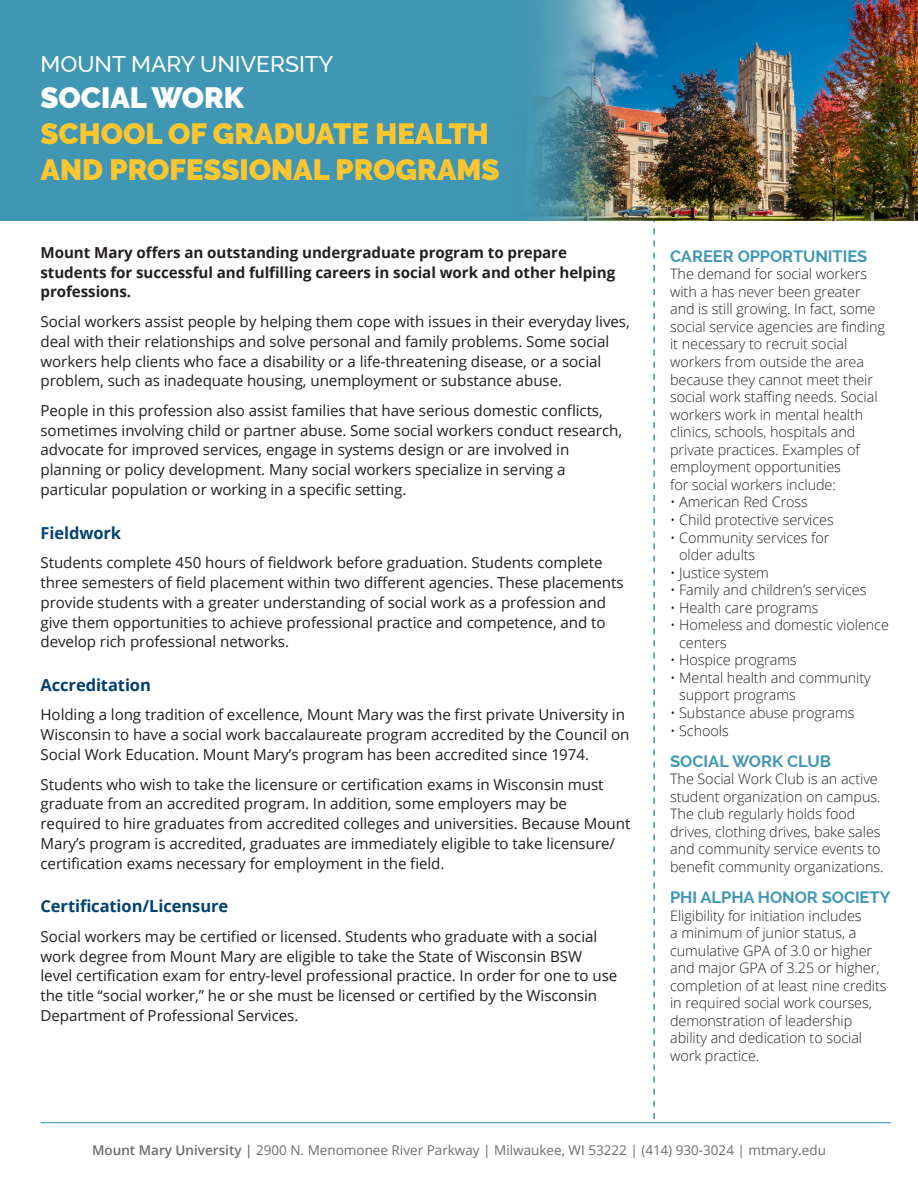
<style>
.page{position:relative;width:918px;height:1188px;background:#fff}
.page>*{position:absolute;margin:0;border:0;box-sizing:border-box;transform-origin:0 0}
.t1{font:900 29.25px/35.7px "Raleway";color:#fec62e}
.t2{font:500 22.8px "Raleway";color:#fff}
.t3{font:700 16.5px "Raleway";letter-spacing:-.005em;color:#3f97b4}
.t4{font:700 16.5px "Open Sans";letter-spacing:-.005em;color:#004270}
.t5{font:700 16.5px "Open Sans";letter-spacing:-.005em;color:#003d71}
.t6{font:15.15px/19.8px "Open Sans";letter-spacing:-.005em;color:#231f20}
.t7{font:700 15.15px/19.8px "Open Sans";letter-spacing:-.005em;color:#231f20}
.t8{font:300 14.4px/17.5px "Open Sans";letter-spacing:-.005em;color:#231f20}
.t9{font:13.5px "Open Sans";color:#6c6d70}
.s1{color:#fff}
.s2{font-weight:600}
</style>
<div class="page">
<svg style="left:653px;top:220px;width:2px;height:899px"></svg>
<hr style="left:40px;top:1122px;width:851px;height:1px;background:#3f97b4">
<div style="left:0;top:0;width:918px;height:220px;background:#3f97b4"></div>
<img style="left:534px;top:0;width:384px;height:220px">
<p class="t2" style="left:40px;top:51px;width:294px">MOUNT MARY UNIVERSITY</p>
<p class="t1" style="left:40px;top:80px;width:450px"><span class="s1">SOCIAL WORK<br></span>SCHOOL OF GRADUATE HEALTH</p>
<p class="t1" style="left:40px;top:152px;width:461px">AND PROFESSIONAL PROGRAMS</p>
<p class="t7" style="left:40px;top:242px;width:576px">Mount Mary offers an outstanding undergraduate program to prepare students for successful and fulfilling careers in social work and other helping professions.</p>
<p class="t6" style="left:40px;top:311px;width:591px">Social workers assist people by helping them cope with issues in their everyday lives, deal with their relationships and solve personal and family problems. Some social workers help clients who face a disability or a life-threatening disease, or a social problem, such as inadequate housing, unemployment or substance abuse.</p>
<p class="t6" style="left:40px;top:400px;width:583px">People in this profession also assist families that have serious domestic conflicts, sometimes involving child or partner abuse. Some social workers conduct research, advocate for improved services, engage in systems design or are involved in planning or policy development. Many social workers specialize in serving a particular population or working in a specific setting.</p>
<p class="t4" style="left:40px;top:521px;width:82px">Fieldwork</p>
<p class="t6" style="left:40px;top:552px;width:585px">Students complete 450 hours of fieldwork before graduation. Students complete three semesters of field placement within two different agencies. These placements provide students with a greater understanding of social work as a profession and give them opportunities to achieve professional practice and competence, and to develop rich professional networks.</p>
<p class="t5" style="left:40px;top:673px;width:112px">Accreditation</p>
<p class="t6" style="left:40px;top:705px;width:590px">Holding a long tradition of excellence, Mount Mary was the first private University in<br>Wisconsin to have a social work baccalaureate program accredited by the Council on<br>Social Work Education. Mount Mary’s program has been accredited since 1974.</p>
<p class="t6" style="left:40px;top:774px;width:591px">Students who wish to take the licensure or certification exams in Wisconsin must graduate from an accredited program. In addition, some employers may be required to hire graduates from accredited colleges and universities. Because Mount Mary’s program is accredited, graduates are immediately eligible to take licensure/ certification exams necessary for employment in the field.</p>
<p class="t4" style="left:40px;top:895px;width:189px">Certification/Licensure</p>
<p class="t6" style="left:40px;top:926px;width:578px">Social workers may be certified or licensed. Students who graduate with a social work degree from Mount Mary are eligible to take the State of Wisconsin BSW level certification exam for entry-level professional practice. In order for one to use the title “social worker,” he or she must be licensed or certified by the Wisconsin Department of Professional Services.</p>
<p class="t3" style="left:670px;top:247px;width:199px">CAREER OPPORTUNITIES</p>
<p class="t8" style="left:670px;top:265px;width:216px">The demand for social workers with a has never been greater and is still growing. In fact, some social service agencies are finding it necessary to recruit social workers from outside the area because they cannot meet their social work staffing needs. Social workers work in mental health clinics, schools, hospitals and private practices. Examples of employment opportunities<br>for social workers include:</p>
<p class="t8" style="left:670px;top:493px;width:139px">• American Red Cross</p>
<p class="t8" style="left:670px;top:511px;width:165px">• Child protective services</p>
<p class="t8" style="left:679px;top:528px;width:152px;text-indent:-9px">• Community services for older adults</p>
<p class="t8" style="left:670px;top:563px;width:100px">• Justice system</p>
<p class="t8" style="left:670px;top:581px;width:198px">• Family and children’s services</p>
<p class="t8" style="left:670px;top:598px;width:150px">• Health care programs</p>
<p class="t8" style="left:679px;top:616px;width:211px;text-indent:-9px">• Homeless and domestic violence centers</p>
<p class="t8" style="left:670px;top:651px;width:128px">• Hospice programs</p>
<p class="t8" style="left:679px;top:669px;width:193px;text-indent:-9px">• Mental health and community support programs</p>
<p class="t8" style="left:670px;top:704px;width:186px">• Substance abuse programs</p>
<p class="t8" style="left:670px;top:721px;width:60px">• Schools</p>
<p class="t3" style="left:670px;top:751px;width:162px">SOCIAL WORK CLUB</p>
<p class="t8" style="left:670px;top:770px;width:215px">The Social Work Club is an active student organization on campus.<br>The club regularly holds food drives, clothing drives, bake sales and community service events to benefit community organizations.</p>
<p class="t3" style="left:670px;top:888px;width:222px">PHI ALPHA HONOR SOCIETY</p>
<p class="t8" style="left:670px;top:906px;width:218px">Eligibility for initiation includes<br>a minimum of junior status, a cumulative GPA of 3.0 or higher and major GPA of 3.25 or higher, completion of at least nine credits in required social work courses, demonstration of leadership ability and dedication to social work practice.</p>
<p class="t9" style="left:92px;top:1140px;width:735px"><span class="s2">Mount Mary University |</span> 2900 N. Menomonee River Parkway | Milwaukee, WI 53222 | (414) 930-3024 | mtmary.edu</p>
</div>
